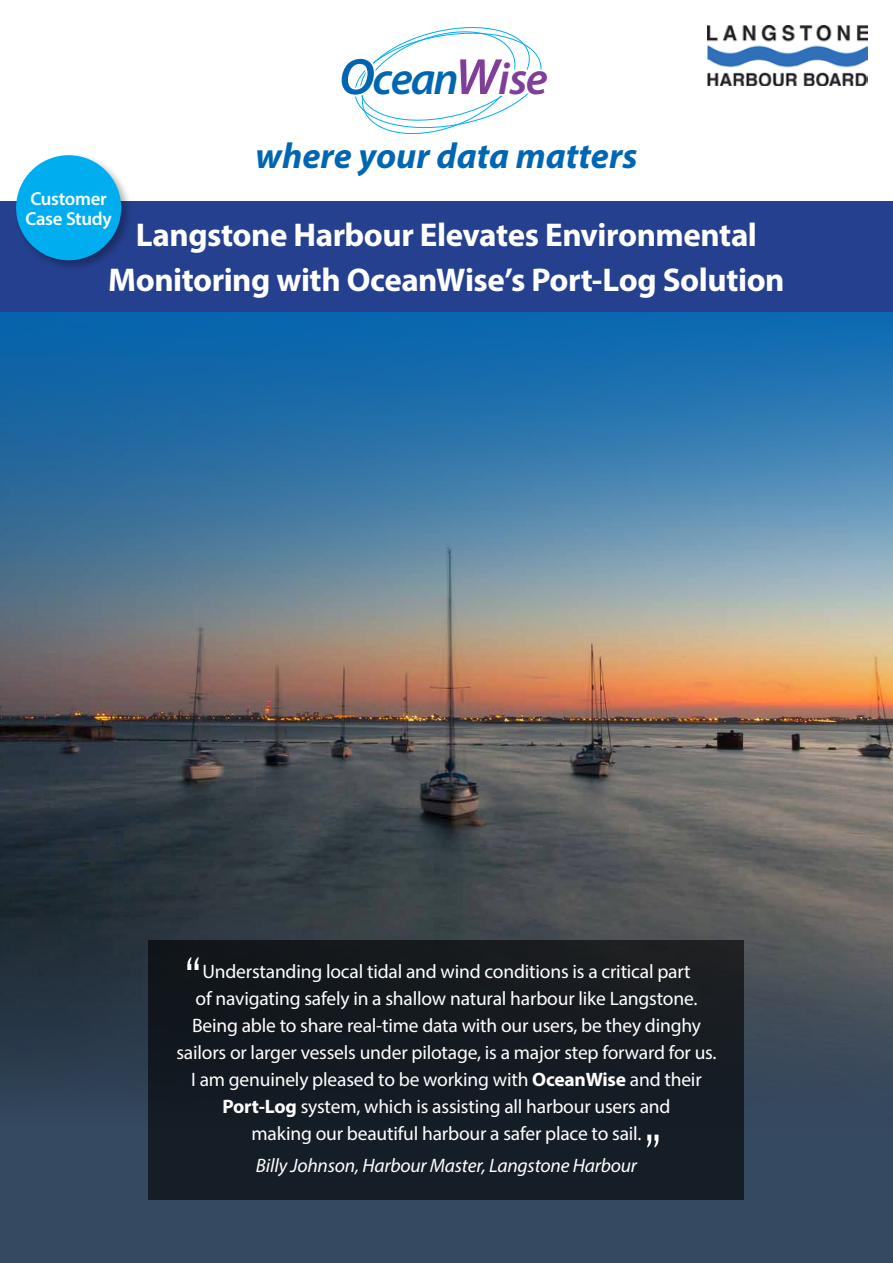
<style>
.page{position:relative;width:893px;height:1263px;background:#fff}
.page>*{position:absolute;margin:0;border:0;box-sizing:border-box;transform-origin:0 0}
.t1{font:300 61.5px "Gill Sans";color:#fff}
.t2{font:italic 600 45.9px "Myriad Pro";letter-spacing:-.03em;color:#0066b3}
.t3{font:italic 700 36.15px "Myriad Pro";color:#0066b3}
.t4{font:700 33px/45px "Myriad Pro";letter-spacing:-.015em;color:#fff;text-align:center}
.t5{font:19.5px/27px "Myriad Pro";letter-spacing:-.01em;color:#fff;text-align:center}
.t6{font:italic 19.5px "Myriad Pro";letter-spacing:-.01em;color:#fff}
.t7{font:600 18.75px/19.5px "Myriad Pro";letter-spacing:-.015em;color:#fff}
.s1{font-size:51.3px;color:#fff}
.s2{font-size:51.3px;color:#7f3f98}
.s3{color:#7f3f98}
.s4{font-weight:700}
</style>
<div class="page">
<img style="left:0;top:311px;width:893px;height:510px">
<div style="left:0;top:201px;width:893px;height:110px;background:#25408f"></div>
<svg style="left:0;top:821px;width:893px;height:442px"></svg>
<svg style="left:354px;top:27px;width:188px;height:108px"></svg>
<div style="left:14px;top:153px;width:118px;height:118px;background:#000;opacity:.3"></div>
<div style="left:16px;top:155px;width:105px;height:105px;background:#00aeef;border-radius:50%"></div>
<div style="left:149px;top:940px;width:595px;height:259px;background:#151c22"></div>
<img style="left:707px;top:26px;width:161px;height:60px">
<h2 class="t2" style="left:339px;top:49px;width:210px"><span class="s1">O</span>cean<span class="s2">W</span><span class="s3">ise</span></h2>
<h3 class="t3" style="left:256px;top:132px;width:383px">where your data matters</h3>
<p class="t7" style="left:25px;top:188px;width:88px">Customer<br>Case Study</p>
<h3 class="t4" style="left:108px;top:211px;width:678px">Langstone Harbour Elevates Environmental<br>Monitoring with OceanWise’s Port-Log Solution</h3>
<h1 class="t1" style="left:184px;top:930px;width:20px">‘‘</h1>
<p class="t5" style="left:176px;top:958px;width:542px">Understanding local tidal and wind conditions is a critical part<br>of navigating safely in a shallow natural harbour like Langstone.<br>Being able to share real-time data with our users, be they dinghy sailors or larger vessels under pilotage, is a major step forward for us.<br>I am genuinely pleased to be working with <span class="s4">OceanWise</span> and their <span class="s4">Port-Log</span> system, which is assisting all harbour users and<br>making our beautiful harbour a safer place to sail.</p>
<p class="t6" style="left:256px;top:1153px;width:383px">Billy Johnson, Harbour Master, Langstone Harbour</p>
<h1 class="t1" style="left:662px;top:1174px;width:20px;rotate:-180deg">‘‘</h1>
</div>
